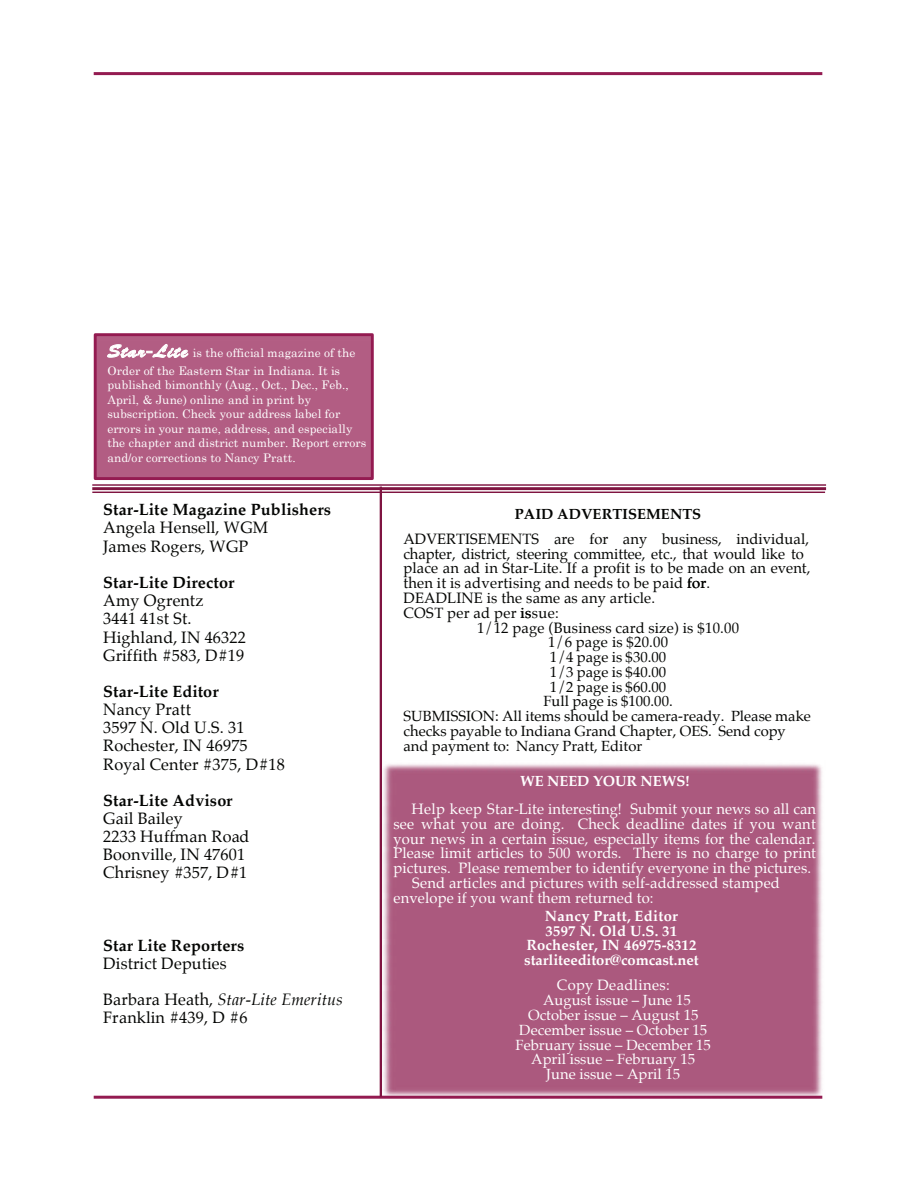
<style>
.page{position:relative;width:918px;height:1188px;background:#fff}
.page>*{position:absolute;margin:0;border:0;box-sizing:border-box;transform-origin:0 0}
.t1{font:16.2px/18.1px "Palatino";letter-spacing:.01em;color:#040503}
.t2{font:700 16.2px "Palatino";letter-spacing:.01em;color:#040503}
.t3{font:14.7px/14.9px "Palatino";letter-spacing:.005em;color:#fff;text-align:center}
.t4{font:14.7px "Palatino";color:#040503}
.t5{font:700 14.7px/14.7px "Palatino";letter-spacing:.005em;color:#fff;text-align:center}
.t6{font:700 14.7px "Palatino";color:#040503}
.t7{font:14.7px "Palatino";letter-spacing:.025em;color:#040503}
.t8{font:11.85px/14.4px "Century Schoolbook";letter-spacing:.005em;color:#fff}
.s1{font-family:"Brush Script Std";font-size:18px}
.s2{font-style:italic}
</style>
<div class="page">
<div style="left:95px;top:335px;width:278px;height:144px;background:#b35e84"></div>
<div style="left:94px;top:333px;width:280px;height:147px;border:3px solid #941b51"></div>
<img style="left:97px;top:342px;width:277px;height:134px">
<hr style="left:94px;top:72px;width:728px;height:3px;background:#941b51">
<hr style="left:94px;top:1096px;width:728px;height:3px;background:#941b51">
<hr style="left:92px;top:484px;width:734px;height:2px;background:#7f1441">
<hr style="left:92px;top:487px;width:734px;height:3px;background:#7f1441">
<hr style="left:92px;top:492px;width:733px;height:1px;background:#7f1441">
<hr style="left:380px;top:487px;width:2px;height:610px;background:#7f1441">
<img style="left:379px;top:760px;width:444px;height:339px">
<div style="left:383px;top:768px;width:439px;height:322px;background:#ab597e"></div>
<p class="t8" style="left:107px;top:343px;width:249px;line-height:18px"><span class="s1">Star-Lite</span> is the official magazine of the<br>Order of the Eastern Star in Indiana. It is</p>
<p class="t8" style="left:107px;top:378px;width:260px">published bimonthly (Aug., Oct., Dec., Feb., April, &amp; June) online and in print by subscription. Check your address label for errors in your name, address, and especially the chapter and district number. Report errors and/or corrections to Nancy Pratt.</p>
<p class="t2" style="left:103px;top:496px;width:229px">Star-Lite Magazine Publishers</p>
<p class="t1" style="left:103px;top:519px;width:167px">Angela Hensell, WGM<br>James Rogers, WGP</p>
<p class="t2" style="left:103px;top:568px;width:133px">Star-Lite Director</p>
<p class="t1" style="left:103px;top:592px;width:144px">Amy Ogrentz<br>3441 41st St.<br>Highland, IN 46322<br>Griffith #583, D#19</p>
<p class="t2" style="left:103px;top:678px;width:117px">Star-Lite Editor</p>
<p class="t1" style="left:103px;top:700px;width:183px">Nancy Pratt<br>3597 N. Old U.S. 31<br>Rochester, IN 46975<br>Royal Center #375, D#18</p>
<p class="t2" style="left:103px;top:786px;width:131px">Star-Lite Advisor</p>
<p class="t1" style="left:103px;top:809px;width:148px">Gail Bailey<br>2233 Huffman Road<br>Boonville, IN 47601<br>Chrisney #357, D#1</p>
<p class="t2" style="left:103px;top:932px;width:143px">Star Lite Reporters</p>
<p class="t1" style="left:103px;top:954px;width:125px">District Deputies</p>
<p class="t1" style="left:103px;top:991px;width:241px">Barbara Heath, <span class="s2">Star-Lite Emeritus<br></span>Franklin #439, D #6</p>
<p class="t6" style="left:515px;top:501px;width:188px">PAID ADVERTISEMENTS</p>
<p class="t4" style="left:403px;top:527px;width:407px">ADVERTISEMENTS are for any business, individual,</p>
<p class="t4" style="left:403px;top:541px;width:402px">chapter, district, steering committee, etc., that would like to</p>
<p class="t4" style="left:403px;top:556px;width:408px">place an ad in Star-Lite. If a profit is to be made on an event,</p>
<p class="t4" style="left:403px;top:571px;width:308px">then it is advertising and needs to be paid for.</p>
<p class="t4" style="left:403px;top:586px;width:253px">DEADLINE is the same as any article.</p>
<p class="t7" style="left:404px;top:601px;width:157px">COST per ad per issue:</p>
<p class="t4" style="left:477px;top:615px;width:264px">1/12 page (Business card size) is $10.00</p>
<p class="t4" style="left:548px;top:630px;width:122px">1/6 page is $20.00</p>
<p class="t4" style="left:550px;top:645px;width:118px">1/4 page is $30.00</p>
<p class="t4" style="left:550px;top:660px;width:118px">1/3 page is $40.00</p>
<p class="t4" style="left:550px;top:674px;width:118px">1/2 page is $60.00</p>
<p class="t4" style="left:543px;top:689px;width:131px">Full page is $100.00.</p>
<p class="t4" style="left:404px;top:704px;width:409px">SUBMISSION: All items should be camera-ready. Please make</p>
<p class="t4" style="left:404px;top:719px;width:384px">checks payable to Indiana Grand Chapter, OES. Send copy</p>
<p class="t4" style="left:404px;top:733px;width:240px">and payment to: Nancy Pratt, Editor</p>
<p class="t5" style="left:520px;top:773px;width:171px">WE NEED YOUR NEWS!</p>
<p class="t3" style="left:412px;top:802px;width:406px">Help keep Star-Lite interesting! Submit your news so all can</p>
<p class="t3" style="left:394px;top:816px;width:424px">see what you are doing. Check deadline dates if you want</p>
<p class="t3" style="left:394px;top:831px;width:424px">your news in a certain issue, especially items for the calendar.</p>
<p class="t3" style="left:394px;top:846px;width:424px">Please limit articles to 500 words. There is no charge to print</p>
<p class="t3" style="left:394px;top:861px;width:419px">pictures. Please remember to identify everyone in the pictures.</p>
<p class="t3" style="left:412px;top:875px;width:369px">Send articles and pictures with self-addressed stamped</p>
<p class="t3" style="left:394px;top:890px;width:262px">envelope if you want them returned to:</p>
<p class="t5" style="left:524px;top:908px;width:176px">Nancy Pratt, Editor<br>3597 N. Old U.S. 31<br>Rochester, IN 46975-8312 starliteeditor@comcast.net</p>
<p class="t3" style="left:516px;top:978px;width:197px">Copy Deadlines:<br>August issue – June 15<br>October issue – August 15<br>December issue – October 15<br>February issue – December 15<br>April issue – February 15<br>June issue – April 15</p>
</div>
